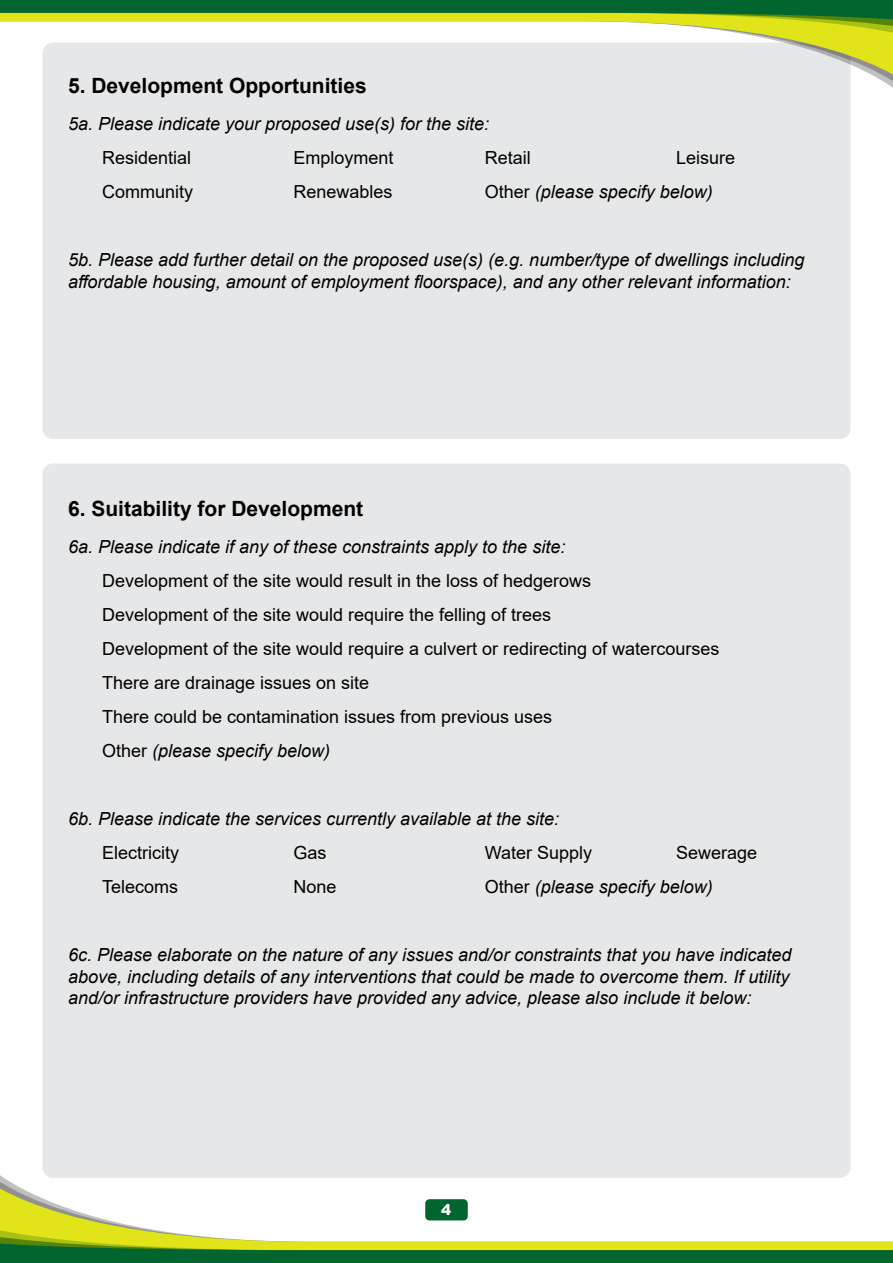
<style>
.page{position:relative;width:893px;height:1263px;background:#fff}
.page>*{position:absolute;margin:0;border:0;box-sizing:border-box;transform-origin:0 0}
.t1{font:700 21px "Arial";color:#000}
.t2{font:italic 18px/21.6px "Arial";color:#000}
.t3{font:18px/34px "Arial";color:#000}
.t4{font:900 15px "Arial";color:#fff}
.s1{font-style:normal}
.s2{font-style:italic}
</style>
<div class="page">
<div style="left:43px;top:43px;width:807px;height:396px;background:#e6e7e8;border-radius:11px"></div>
<div style="left:43px;top:463px;width:807px;height:715px;background:#e6e7e8;border-radius:11px"></div>
<svg style="left:42px;top:38px;width:851px;height:51px"></svg>
<svg style="left:0;top:0;width:893px;height:38px"></svg>
<svg style="left:0;top:1174px;width:848px;height:51px"></svg>
<svg style="left:0;top:1225px;width:893px;height:38px"></svg>
<div style="left:425px;top:1199px;width:43px;height:21px;background:#00652e;border-radius:4px"></div>
<p class="t1" style="left:68px;top:71px;width:300px">5. Development Opportunities</p>
<p class="t2" style="left:102px;top:107px;width:389px;line-height:34px;text-indent:-34px">5a. Please indicate your proposed use(s) for the site:<br><span class="s1">Residential</span></p>
<p class="t3" style="left:293px;top:141px;width:102px">Employment</p>
<p class="t3" style="left:485px;top:141px;width:48px">Retail</p>
<p class="t3" style="left:676px;top:141px;width:61px">Leisure</p>
<p class="t3" style="left:102px;top:175px;width:93px">Community</p>
<p class="t3" style="left:293px;top:175px;width:101px">Renewables</p>
<p class="t2" style="left:485px;top:182px;width:230px"><span class="s1">Other</span> (please specify below)</p>
<p class="t2" style="left:68px;top:249px;width:738px">5b. Please add further detail on the proposed use(s) (e.g. number/type of dwellings including affordable housing, amount of employment floorspace), and any other relevant information:</p>
<p class="t1" style="left:68px;top:494px;width:297px">6. Suitability for Development</p>
<p class="t3" style="left:102px;top:529px;width:619px;text-indent:-34px"><span class="s2">6a. Please indicate if any of these constraints apply to the site:<br></span>Development of the site would result in the loss of hedgerows<br>Development of the site would require the felling of trees<br>Development of the site would require a culvert or redirecting of watercourses There are drainage issues on site<br>There could be contamination issues from previous uses<br>Other <span class="s2">(please specify below)</span></p>
<p class="t2" style="left:102px;top:802px;width:459px;line-height:34px;text-indent:-34px">6b. Please indicate the services currently available at the site:<br><span class="s1">Electricity</span></p>
<p class="t3" style="left:293px;top:836px;width:35px">Gas</p>
<p class="t3" style="left:485px;top:836px;width:109px">Water Supply</p>
<p class="t3" style="left:676px;top:836px;width:83px">Sewerage</p>
<p class="t3" style="left:102px;top:870px;width:78px">Telecoms</p>
<p class="t3" style="left:293px;top:870px;width:45px">None</p>
<p class="t2" style="left:485px;top:876px;width:230px"><span class="s1">Other</span> (please specify below)</p>
<p class="t2" style="left:68px;top:944px;width:725px;text-align:justify">6c. Please elaborate on the nature of any issues and/or constraints that you have indicated above, including details of any interventions that could be made to overcome them. If utility and/or infrastructure providers have provided any advice, please also include it below:</p>
<p class="t4" style="left:441px;top:1199px;width:12px">4</p>
</div>
